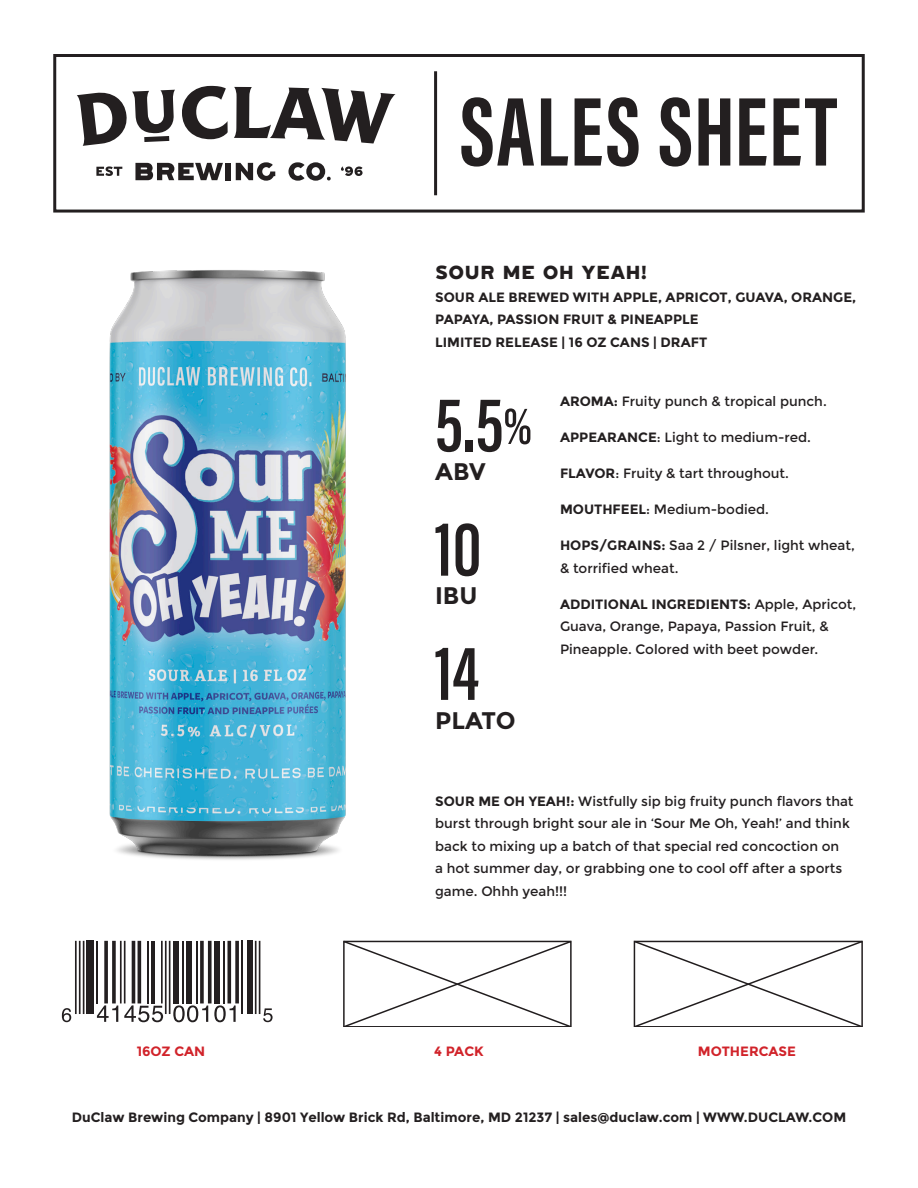
<style>
.page{position:relative;width:918px;height:1188px;background:#fff}
.page>*{position:absolute;margin:0;border:0;box-sizing:border-box;transform-origin:0 0}
.t1{font:700 100.5px "Acumin Pro Extra Cond";letter-spacing:.02em;color:#231f20}
.ABV_IBU{font:600 79.5px "Acumin Pro Extra Cond";color:#231f20}
.ABV_IBU-2{font:700 24px "Montserrat";color:#231f20}
.Style___Release_type{font:16.5px "Hebden Grotesque";letter-spacing:.025em;color:#231f20}
.Body{font:13.5px/22.5px "Montserrat";color:#231f20}
.Style___Release_type-2{font:700 13.5px/22.5px "Montserrat";color:#231f20}
.UPC_Titles{font:700 13.5px "Montserrat";color:#231f20}
.UPC_Titles-2{font:700 13.5px "Montserrat";color:#d1232a}
.s1{font-size:54px}
.s2{font-weight:700}
</style>
<div class="page">
<img style="left:109px;top:270px;width:237px;height:590px">
<hr style="left:434px;top:71px;width:3px;height:124px;background:#231f20">
<svg style="left:135px;top:163px;width:88px;height:17px"></svg>
<div style="left:225px;top:163px;width:6px;height:17px;background:#231f20"></div>
<svg style="left:236px;top:162px;width:39px;height:19px"></svg>
<svg style="left:288px;top:162px;width:43px;height:19px"></svg>
<svg style="left:96px;top:166px;width:26px;height:10px"></svg>
<svg style="left:341px;top:166px;width:22px;height:10px"></svg>
<svg style="left:182px;top:86px;width:46px;height:53px"></svg>
<svg style="left:234px;top:87px;width:162px;height:57px"></svg>
<svg style="left:77px;top:90px;width:98px;height:56px"></svg>
<div style="left:53px;top:54px;width:812px;height:159px;border:3px solid #231f20"></div>
<svg style="left:343px;top:941px;width:229px;height:85px"></svg>
<svg style="left:633px;top:941px;width:230px;height:85px"></svg>
<hr style="left:83px;top:941px;width:1px;height:73px;background:#231f20">
<hr style="left:79px;top:941px;width:2px;height:73px;background:#231f20">
<hr style="left:75px;top:941px;width:2px;height:73px;background:#231f20">
<div style="left:87px;top:941px;width:7px;height:73px;background:#231f20"></div>
<hr style="left:96px;top:941px;width:2px;height:62px;background:#231f20">
<svg style="left:112px;top:941px;width:4px;height:62px"></svg>
<svg style="left:104px;top:941px;width:4px;height:62px"></svg>
<hr style="left:124px;top:941px;width:2px;height:62px;background:#231f20">
<hr style="left:120px;top:941px;width:2px;height:62px;background:#231f20">
<hr style="left:138px;top:941px;width:3px;height:62px;background:#231f20">
<hr style="left:132px;top:941px;width:3px;height:62px;background:#231f20">
<hr style="left:147px;top:941px;width:2px;height:62px;background:#231f20">
<hr style="left:151px;top:941px;width:4px;height:62px;background:#231f20">
<hr style="left:169px;top:941px;width:1px;height:73px;background:#231f20">
<hr style="left:165px;top:941px;width:2px;height:73px;background:#231f20">
<hr style="left:161px;top:941px;width:2px;height:62px;background:#231f20">
<div style="left:173px;top:941px;width:5px;height:62px;background:#231f20"></div>
<hr style="left:183px;top:941px;width:1px;height:62px;background:#231f20">
<div style="left:186px;top:941px;width:6px;height:62px;background:#231f20"></div>
<hr style="left:196px;top:941px;width:2px;height:62px;background:#231f20">
<svg style="left:208px;top:941px;width:4px;height:62px"></svg>
<svg style="left:200px;top:941px;width:4px;height:62px"></svg>
<div style="left:214px;top:941px;width:5px;height:62px;background:#231f20"></div>
<hr style="left:224px;top:941px;width:1px;height:62px;background:#231f20">
<svg style="left:235px;top:941px;width:4px;height:62px"></svg>
<svg style="left:227px;top:941px;width:4px;height:62px"></svg>
<hr style="left:241px;top:941px;width:2px;height:73px;background:#231f20">
<div style="left:247px;top:941px;width:6px;height:73px;background:#231f20"></div>
<hr style="left:259px;top:941px;width:1px;height:73px;background:#231f20">
<hr style="left:255px;top:941px;width:2px;height:73px;background:#231f20">
<svg style="left:62px;top:1008px;width:9px;height:14px"></svg>
<svg style="left:97px;top:1005px;width:21px;height:17px"></svg>
<svg style="left:124px;top:1005px;width:39px;height:17px"></svg>
<svg style="left:173px;top:1005px;width:35px;height:17px"></svg>
<svg style="left:214px;top:1005px;width:22px;height:17px"></svg>
<svg style="left:263px;top:1008px;width:10px;height:14px"></svg>
<p class="t1" style="left:460px;top:70px;width:378px">SALES SHEET</p>
<p class="Style___Release_type" style="left:435px;top:261px;width:213px">SOUR ME OH YEAH!</p>
<p class="Style___Release_type-2" style="left:435px;top:286px;width:423px">SOUR ALE BREWED WITH APPLE, APRICOT, GUAVA, ORANGE,<br>PAPAYA, PASSION FRUIT &amp; PINEAPPLE</p>
<p class="Style___Release_type-2" style="left:435px;top:331px;width:274px">LIMITED RELEASE | 16 OZ CANS | DRAFT</p>
<p class="ABV_IBU" style="left:435px;top:376px;width:98px">5.5<span class="s1">%</span></p>
<p class="ABV_IBU-2" style="left:435px;top:458px;width:52px">ABV</p>
<p class="ABV_IBU" style="left:435px;top:500px;width:48px">10</p>
<p class="ABV_IBU-2" style="left:435px;top:582px;width:44px">IBU</p>
<p class="ABV_IBU" style="left:435px;top:625px;width:46px">14</p>
<p class="ABV_IBU-2" style="left:435px;top:706px;width:82px">PLATO</p>
<p class="Body" style="left:560px;top:390px;width:268px"><span class="s2">AROMA:</span> Fruity punch &amp; tropical punch.</p>
<p class="Body" style="left:560px;top:426px;width:253px"><span class="s2">APPEARANCE</span>: Light to medium-red.</p>
<p class="Body" style="left:560px;top:462px;width:231px"><span class="s2">FLAVOR</span>: Fruity &amp; tart throughout.</p>
<p class="Body" style="left:560px;top:498px;width:210px"><span class="s2">MOUTHFEEL</span>: Medium-bodied.</p>
<p class="Body" style="left:560px;top:534px;width:296px"><span class="s2">HOPS/GRAINS:</span> Saa 2 / Pilsner, light wheat, &amp; torrified wheat.</p>
<p class="Body" style="left:560px;top:593px;width:298px"><span class="s2">ADDITIONAL INGREDIENTS:</span> Apple, Apricot,<br>Guava, Orange, Papaya, Passion Fruit, &amp;<br>Pineapple. Colored with beet powder.</p>
<p class="Body" style="left:435px;top:790px;width:420px"><span class="s2">SOUR ME OH YEAH!:</span> Wistfully sip big fruity punch flavors that burst through bright sour ale in ‘Sour Me Oh, Yeah!’ and think back to mixing up a batch of that special red concoction on<br>a hot summer day, or grabbing one to cool off after a sports game. Ohhh yeah!!!</p>
<p class="UPC_Titles-2" style="left:137px;top:1043px;width:70px">16OZ CAN</p>
<p class="UPC_Titles-2" style="left:434px;top:1043px;width:51px">4 PACK</p>
<p class="UPC_Titles-2" style="left:698px;top:1043px;width:100px">MOTHERCASE</p>
<p class="UPC_Titles" style="left:72px;top:1109px;width:776px">DuClaw Brewing Company | 8901 Yellow Brick Rd, Baltimore, MD 21237 | sales@duclaw.com | WWW.DUCLAW.COM</p>
</div>
